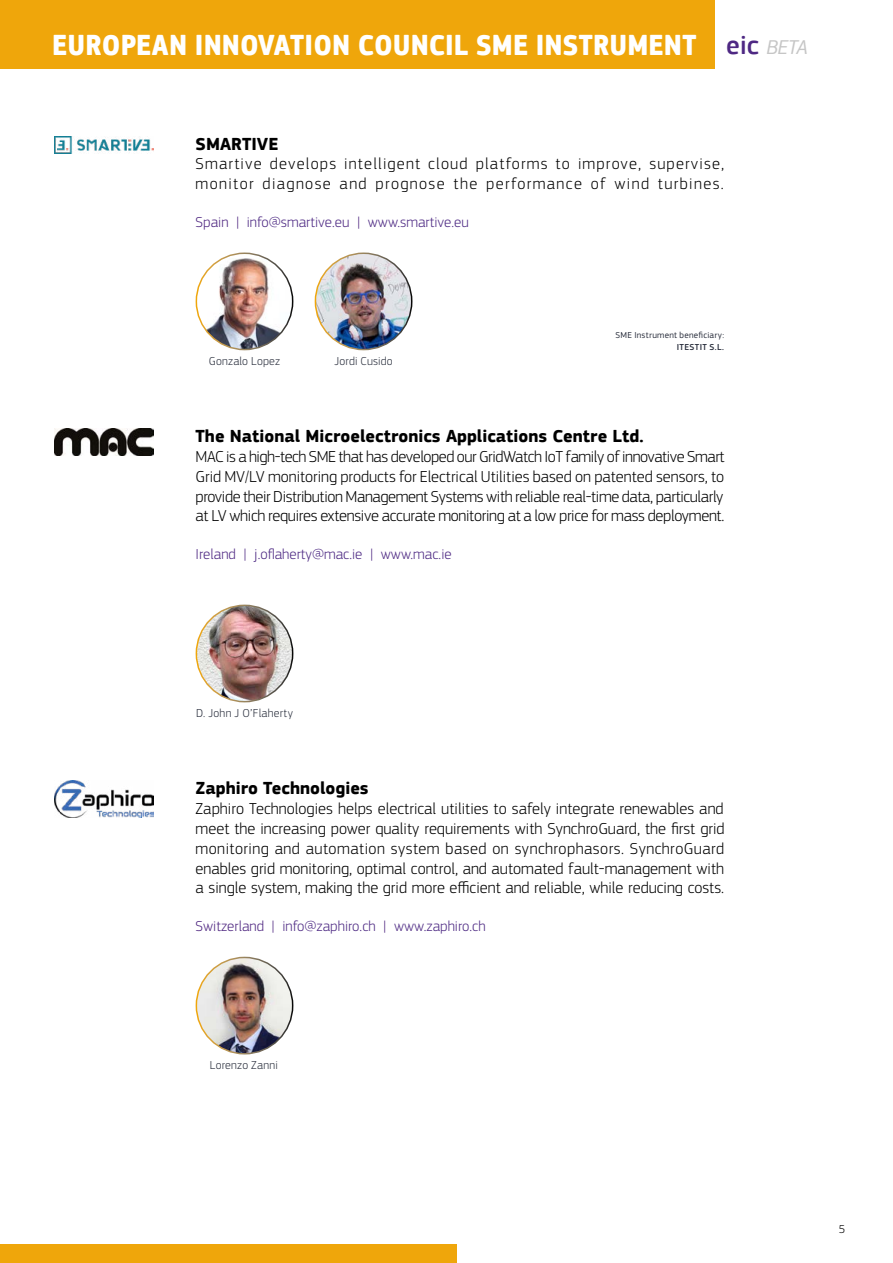
<style>
.page{position:relative;width:893px;height:1263px;background:#fff}
.page>*{position:absolute;margin:0;border:0;box-sizing:border-box;transform-origin:0 0}
.t1{font:700 30px "EC Square Sans Cond Pro";letter-spacing:.025em;color:#fff}
.t2{font:700 18px "EC Square Sans Pro";color:#000}
.t3{font:300 16.5px/19.8px "EC Square Sans Pro";letter-spacing:.07em;color:#000;text-align:justify}
.t4{font:300 15px "EC Square Sans Pro";color:#4d2983}
.t5{font:300 12px "EC Square Sans Pro";letter-spacing:.02em;color:#292e3c}
.t6{font:300 12px "EC Square Sans Pro";color:#000}
.t7{font:9px "EC Square Sans Pro";letter-spacing:.03em;color:#292e3c}
.t8{font:500 9px "EC Square Sans Pro";letter-spacing:.04em;color:#292e3c}
.s1{font-family:"EC Square Sans Pro";font-weight:500;font-size:27px;color:#4e2883}
.s2{font-family:"EC Square Sans Pro";font-weight:400;font-style:italic;font-size:21px;color:#c6c6c6}
.s3{color:#4e2680}
.s4{color:#4e2883}
</style>
<div class="page">
<div style="left:0;top:0;width:714px;height:69px;background:#efa60b"></div>
<div style="left:0;top:1244px;width:456px;height:19px;background:#efa60b"></div>
<img style="left:54px;top:136px;width:99px;height:17px">
<img style="left:54px;top:429px;width:99px;height:26px">
<img style="left:54px;top:781px;width:99px;height:37px">
<img style="left:196px;top:253px;width:97px;height:97px;border-radius:48px">
<div style="left:196px;top:252px;width:97px;height:98px;border:2px solid #fff;border-radius:50%"></div>
<img style="left:315px;top:253px;width:97px;height:97px;border-radius:48px">
<div style="left:315px;top:252px;width:97px;height:98px;border:2px solid #fff;border-radius:50%"></div>
<img style="left:196px;top:605px;width:97px;height:97px;border-radius:48px">
<div style="left:196px;top:605px;width:97px;height:97px;border:2px solid #fff;border-radius:50%"></div>
<img style="left:196px;top:957px;width:97px;height:97px;border-radius:48px">
<div style="left:196px;top:957px;width:97px;height:97px;border:2px solid #fff;border-radius:50%"></div>
<h1 class="t1" style="left:53px;top:26px;width:757px">EUROPEAN INNOVATION COUNCIL SME INSTRUMENT <span class="s1">eic</span> <span class="s2">BETA</span></h1>
<p class="t2" style="left:196px;top:133px;width:84px">SMARTIVE</p>
<p class="t3" style="left:196px;top:154px;width:530px">Smartive develops intelligent cloud platforms to improve, supervise, monitor diagnose and prognose the performance of wind turbines.</p>
<p class="t4" style="left:196px;top:213px;width:275px"><span class="s3">Spain |</span> info@smartive.e<span class="s3">u |</span> www.smartive.eu</p>
<p class="t5" style="left:209px;top:354px;width:73px">Gonzalo Lopez</p>
<p class="t5" style="left:334px;top:354px;width:60px">Jordi Cusido</p>
<p class="t7" style="left:615px;top:330px;width:110px">SME Instrument beneficiary:</p>
<p class="t8" style="left:677px;top:342px;width:49px">ITESTIT S.L.</p>
<p class="t2" style="left:196px;top:425px;width:449px">The National Microelectronics Applications Centre Ltd.</p>
<p class="t3" style="left:196px;top:447px;width:530px">MAC is a high-tech SME that has developed our GridWatch IoT family of innovative Smart Grid MV/LV monitoring products for Electrical Utilities based on patented sensors, to provide their Distribution Management Systems with reliable real-time data, particularly at LV which requires extensive accurate monitoring at a low price for mass deployment.</p>
<p class="t4" style="left:196px;top:546px;width:258px"><span class="s4">Ireland |</span> j.oflaherty@mac.ie <span class="s4">|</span> www.mac.ie</p>
<p class="t5" style="left:196px;top:706px;width:99px">D. John J O’Flaherty</p>
<p class="t2" style="left:196px;top:778px;width:175px">Zaphiro Technologies</p>
<p class="t3" style="left:196px;top:799px;width:530px">Zaphiro Technologies helps electrical utilities to safely integrate renewables and meet the increasing power quality requirements with SynchroGuard, the first grid monitoring and automation system based on synchrophasors. SynchroGuard enables grid monitoring, optimal control, and automated fault-management with a single system, making the grid more efficient and reliable, while reducing costs.</p>
<p class="t4" style="left:196px;top:917px;width:292px"><span class="s3">Switzerland |</span> info@zaphiro.ch <span class="s3">|</span> www.zaphiro.ch</p>
<p class="t5" style="left:210px;top:1058px;width:70px">Lorenzo Zanni</p>
<p class="t6" style="left:839px;top:1222px;width:8px">5</p>
</div>
